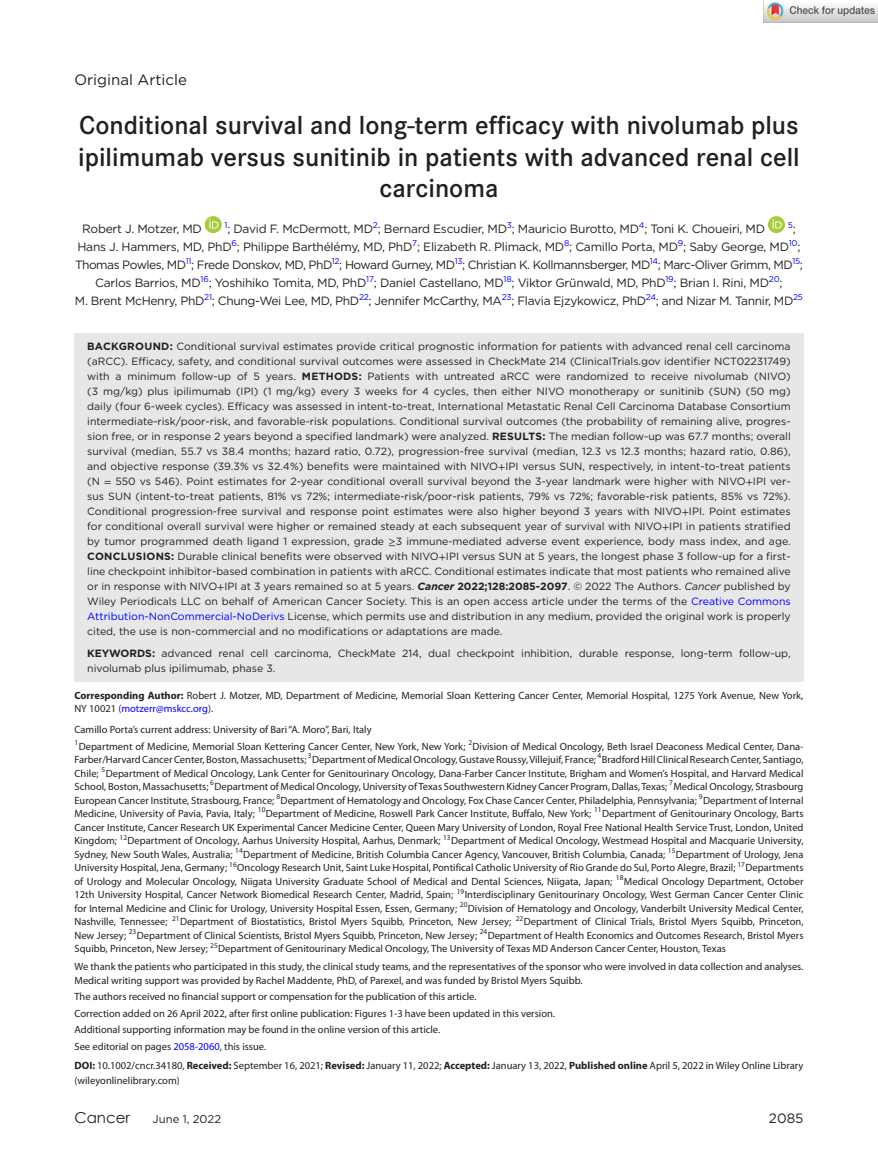
<style>
.page{position:relative;width:878px;height:1175px;background:#fff}
.page>*{position:absolute;margin:0;border:0;box-sizing:border-box;transform-origin:0 0}
.t1{font:600 27px/31.5px "Corporate S";color:#231f20;text-align:center}
.t2{font:15px "Gotham";color:#231f20}
.t3{font:15px "Century Gothic";color:#231f20}
.t4{font:13.5px "Gotham";color:#231f20}
.t5{font:12px/18px "Gotham";letter-spacing:-.02em;color:#231f20;text-align:center}
.t6{font:11.25px "Gotham";color:#231f20}
.t7{font:10.5px/13.5px "Myriad Pro";color:#231f20}
.t8{font:10.5px/15px "Gotham";color:#231f20;text-align:justify}
.t9{font:8.4px "Gotham";color:#00f}
.t10{font:7.35px "Myriad Pro";color:#231f20}
.s1{font-size:12px;color:#231f20}
.s2{font-weight:700}
.s3{font-family:"STIX"}
.s4{font-weight:700;font-style:italic}
.s5{font-style:italic}
.s6{color:#00f}
</style>
<div class="page">
<svg style="left:205px;top:216px;width:17px;height:17px"></svg>
<svg style="left:209px;top:219px;width:9px;height:9px"></svg>
<svg style="left:767px;top:216px;width:17px;height:17px"></svg>
<svg style="left:772px;top:219px;width:9px;height:9px"></svg>
<div style="left:74px;top:333px;width:729px;height:311px;background:#e6e7e9"></div>
<div style="left:74px;top:641px;width:729px;height:41px;background:#e6e7e9"></div>
<img style="left:763px;top:0;width:114px;height:22px">
<h2 class="t2" style="left:74px;top:71px;width:114px">Original Article</h2>
<h1 class="t1" style="left:78px;top:110px;width:722px">Conditional survival and long-term efficacy with nivolumab plus ipilimumab versus sunitinib in patients with advanced renal cell carcinoma</h1>
<p class="t5" style="left:82px;top:220px;width:121px">Robert J. Motzer, MD</p>
<p class="t5" style="left:224px;top:220px;width:542px"><sup>1</sup>; David F. McDermott, MD<sup>2</sup>; Bernard Escudier, MD<sup>3</sup>; Mauricio Burotto, MD<sup>4</sup>; Toni K. Choueiri, MD</p>
<p class="t9" style="left:787px;top:220px;width:10px">5<span class="s1">;</span></p>
<p class="t5" style="left:75px;top:238px;width:729px">Hans J. Hammers, MD, PhD<sup>6</sup>; Philippe Barthélémy, MD, PhD<sup>7</sup>; Elizabeth R. Plimack, MD<sup>8</sup>; Camillo Porta, MD<sup>9</sup>; Saby George, MD<sup>10</sup>; Thomas Powles, MD<sup>11</sup>; Frede Donskov, MD, PhD<sup>12</sup>; Howard Gurney, MD<sup>13</sup>; Christian K. Kollmannsberger, MD<sup>14</sup>; Marc-Oliver Grimm, MD<sup>15</sup>; Carlos Barrios, MD<sup>16</sup>; Yoshihiko Tomita, MD, PhD<sup>17</sup>; Daniel Castellano, MD<sup>18</sup>; Viktor Grünwald, MD, PhD<sup>19</sup>; Brian I. Rini, MD<sup>20</sup>;<br>M. Brent McHenry, PhD<sup>21</sup>; Chung-Wei Lee, MD, PhD<sup>22</sup>; Jennifer McCarthy, MA<sup>23</sup>; Flavia Ejzykowicz, PhD<sup>24</sup>; and Nizar M. Tannir, MD<sup>25</sup></p>
<p class="t8" style="left:87px;top:338px;width:704px"><span class="s2">BACKGROUND:</span> Conditional survival estimates provide critical prognostic information for patients with advanced renal cell carcinoma (aRCC). Efficacy, safety, and conditional survival outcomes were assessed in CheckMate 214 (ClinicalTrials.gov identifier NCT02231749) with a minimum follow-up of 5 years. <span class="s2">METHODS:</span> Patients with untreated aRCC were randomized to receive nivolumab (NIVO) (3 mg/kg) plus ipilimumab (IPI) (1 mg/kg) every 3 weeks for 4 cycles, then either NIVO monotherapy or sunitinib (SUN) (50 mg) daily (four 6-week cycles). Efficacy was assessed in intent-to-treat, International Metastatic Renal Cell Carcinoma Database Consortium intermediate-risk/poor-risk, and favorable-risk populations. Conditional survival outcomes (the probability of remaining alive, progres&shy;sion free, or in response 2 years beyond a specified landmark) were analyzed. <span class="s2">RESULTS:</span> The median follow-up was 67.7 months; overall survival (median, 55.7 vs 38.4 months; hazard ratio, 0.72), progression-free survival (median, 12.3 vs 12.3 months; hazard ratio, 0.86), and objective response (39.3% vs 32.4%) benefits were maintained with NIVO<span class="s3">+</span>IPI versus SUN, respectively, in intent-to-treat patients (N <span class="s3">=</span> 550 vs 546). Point estimates for 2-year conditional overall survival beyond the 3-year landmark were higher with NIVO<span class="s3">+</span>IPI ver&shy;sus SUN (intent-to-treat patients, 81% vs 72%; intermediate-risk/poor-risk patients, 79% vs 72%; favorable-risk patients, 85% vs 72%).<br>Conditional progression-free survival and response point estimates were also higher beyond 3 years with NIVO<span class="s3">+</span>IPI. Point estimates for conditional overall survival were higher or remained steady at each subsequent year of survival with NIVO<span class="s3">+</span>IPI in patients stratified by tumor programmed death ligand 1 expression, grade <span class="s3">≥</span>3 immune-mediated adverse event experience, body mass index, and age.<br><span class="s2">CONCLUSIONS:</span> Durable clinical benefits were observed with NIVO<span class="s3">+</span>IPI versus SUN at 5 years, the longest phase 3 follow-up for a first&shy;line checkpoint inhibitor-based combination in patients with aRCC. Conditional estimates indicate that most patients who remained alive or in response with NIVO<span class="s3">+</span>IPI at 3 years remained so at 5 years. <span class="s4">Cancer</span> <span class="s2">2022;128:2085-2097</span>. © 2022 The Authors. <span class="s5">Cancer</span> published by Wiley Periodicals LLC on behalf of American Cancer Society. This is an open access article under the terms of the <span class="s6">Creative Commons Attribution-NonCommercial-NoDerivs</span> License, which permits use and distribution in any medium, provided the original work is properly cited, the use is non-commercial and no modifications or adaptations are made.</p>
<p class="t8" style="left:87px;top:646px;width:704px"><span class="s2">KEYWORDS:</span> advanced renal cell carcinoma, CheckMate 214, dual checkpoint inhibition, durable response, long-term follow-up, nivolumab plus ipilimumab, phase 3.</p>
<p class="t7" style="left:74px;top:688px;width:730px"><span class="s2">Corresponding Author:</span> Robert J. Motzer, MD, Department of Medicine, Memorial Sloan Kettering Cancer Center, Memorial Hospital, 1275 York Avenue, New York,<br>NY 10021 (<span class="s6">motzerr@mskcc.org</span>).</p>
<p class="t7" style="left:74px;top:723px;width:298px">Camillo Porta’s current address: University of Bari “A. Moro”, Bari, Italy</p>
<p class="t10" style="left:74px;top:738px;width:5px">1</p>
<p class="t7" style="left:79px;top:739px;width:388px">Department of Medicine, Memorial Sloan Kettering Cancer Center, New York, New York;</p>
<p class="t10" style="left:468px;top:738px;width:5px">2</p>
<p class="t7" style="left:472px;top:739px;width:332px">Division of Medical Oncology, Beth Israel Deaconess Medical Center, Dana-</p>
<p class="t7" style="left:74px;top:753px;width:233px">Farber/Harvard Cancer Center, Boston, Massachusetts;</p>
<p class="t10" style="left:308px;top:752px;width:5px">3</p>
<p class="t7" style="left:312px;top:753px;width:285px">Department of Medical Oncology,Gustave Roussy, Villejuif, France;</p>
<p class="t10" style="left:597px;top:752px;width:5px">4</p>
<p class="t7" style="left:601px;top:753px;width:203px">Bradford Hill Clinical Research Center, Santiago,</p>
<p class="t7" style="left:74px;top:766px;width:26px">Chile;</p>
<p class="t10" style="left:101px;top:765px;width:5px">5</p>
<p class="t7" style="left:74px;top:766px;width:730px;text-indent:31px">Department of Medical Oncology, Lank Center for Genitourinary Oncology, Dana-Farber Cancer Institute, Brigham and Women’s Hospital, and Harvard Medical<br>School, Boston, Massachusetts;</p>
<p class="t10" style="left:210px;top:779px;width:5px">6</p>
<p class="t7" style="left:214px;top:780px;width:454px">Department of Medical Oncology, University of Texas Southwestern Kidney Cancer Program, Dallas, Texas;</p>
<p class="t10" style="left:669px;top:779px;width:5px">7</p>
<p class="t7" style="left:74px;top:780px;width:730px;text-align:justify;text-indent:598px">Medical Oncology, Strasbourg European Cancer Institute, Strasbourg, France; <sup>8</sup>Department of Hematology and Oncology, Fox Chase Cancer Center, Philadelphia, Pennsylvania; <sup>9</sup>Department of Internal Medicine, University of Pavia, Pavia, Italy; <sup>10</sup>Department of Medicine, Roswell Park Cancer Institute, Buffalo, New York; <sup>11</sup>Department of Genitourinary Oncology, Barts Cancer Institute, Cancer Research UK Experimental Cancer Medicine Center, Queen Mary University of London, Royal Free National Health Service Trust, London, United Kingdom; <sup>12</sup>Department of Oncology, Aarhus University Hospital, Aarhus, Denmark; <sup>13</sup>Department of Medical Oncology, Westmead Hospital and Macquarie University, Sydney, New South Wales, Australia; <sup>14</sup>Department of Medicine, British Columbia Cancer Agency, Vancouver, British Columbia, Canada; <sup>15</sup>Department of Urology, Jena University Hospital, Jena, Germany; <sup>16</sup>Oncology Research Unit, Saint Luke Hospital, Pontifical Catholic University of Rio Grande do Sul, Porto Alegre, Brazil; <sup>17</sup>Departments of Urology and Molecular Oncology, Niigata University Graduate School of Medical and Dental Sciences, Niigata, Japan; <sup>18</sup>Medical Oncology Department, October 12th University Hospital, Cancer Network Biomedical Research Center, Madrid, Spain; <sup>19</sup>Interdisciplinary Genitourinary Oncology, West German Cancer Center Clinic for Internal Medicine and Clinic for Urology, University Hospital Essen, Essen, Germany; <sup>20</sup>Division of Hematology and Oncology, Vanderbilt University Medical Center, Nashville, Tennessee; <sup>21</sup>Department of Biostatistics, Bristol Myers Squibb, Princeton, New Jersey; <sup>22</sup>Department of Clinical Trials, Bristol Myers Squibb, Princeton, New Jersey; <sup>23</sup>Department of Clinical Scientists, Bristol Myers Squibb, Princeton, New Jersey; <sup>24</sup>Department of Health Economics and Outcomes Research, Bristol Myers Squibb, Princeton, New Jersey; <sup>25</sup>Department of Genitourinary Medical Oncology, The University of Texas MD Anderson Cancer Center, Houston, Texas</p>
<p class="t7" style="left:74px;top:960px;width:730px">We thank the patients who participated in this study, the clinical study teams, and the representatives of the sponsor who were involved in data collection and analyses.<br>Medical writing support was provided by Rachel Maddente, PhD, of Parexel, and was funded by Bristol Myers Squibb.</p>
<p class="t7" style="left:74px;top:988px;width:482px;line-height:16.4px">The authors received no financial support or compensation for the publication of this article.<br>Correction added on 26 April 2022, after first online publication: Figures 1-3 have been updated in this version.<br>Additional supporting information may be found in the online version of this article.<br>See editorial on pages <span class="s6">2058-2060</span>, this issue.</p>
<p class="t7" style="left:74px;top:1058px;width:730px;line-height:15px"><span class="s2">DOI:</span> 10.1002/cncr.34180, <span class="s2">Received:</span> September 16, 2021; <span class="s2">Revised:</span> January 11, 2022; <span class="s2">Accepted:</span> January 13, 2022, <span class="s2">Published online</span> April 5, 2022 in Wiley Online Library (wileyonlinelibrary.com)</p>
<h2 class="t3" style="left:74px;top:1107px;width:57px">Cancer</h2>
<p class="t6" style="left:152px;top:1112px;width:70px">June 1, 2022</p>
<p class="t4" style="left:768px;top:1110px;width:36px">2085</p>
</div>
